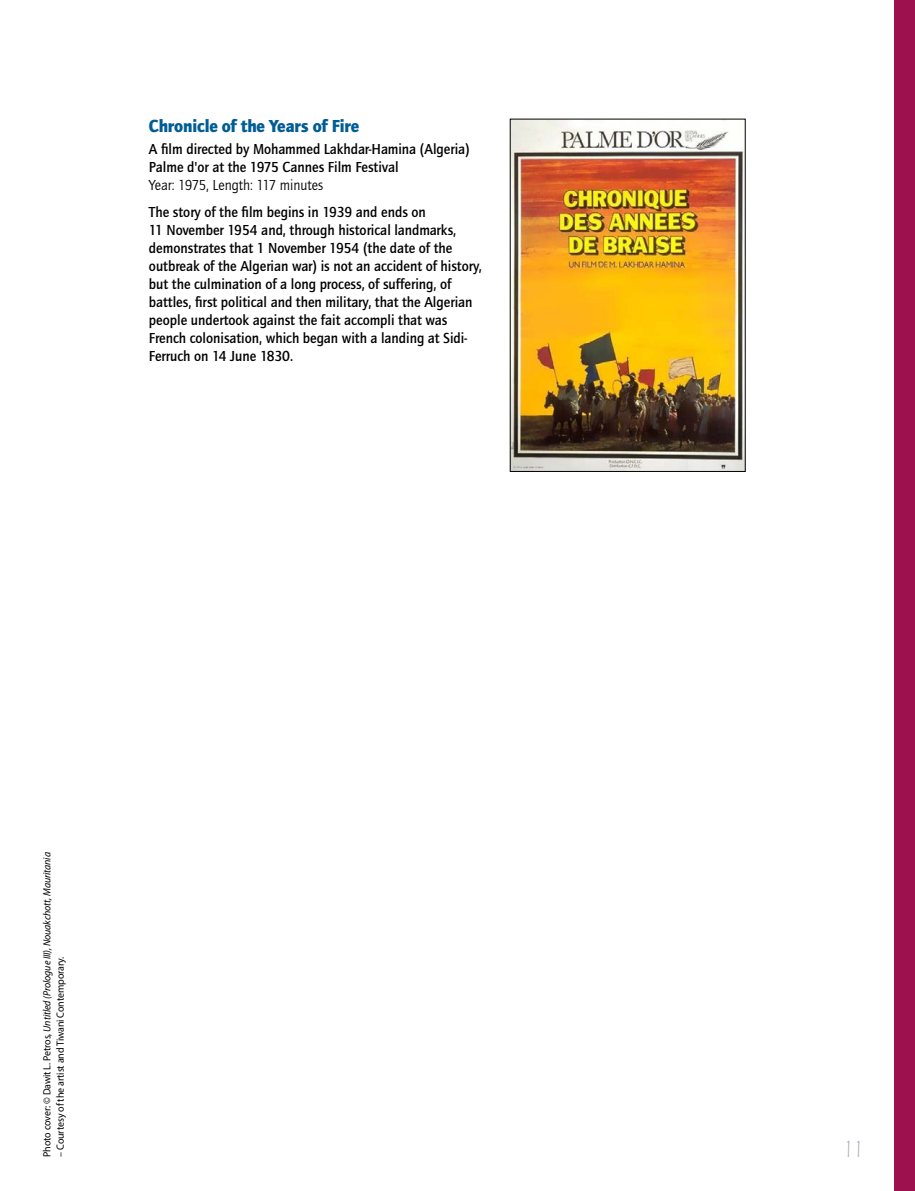
<style>
.page{position:relative;width:915px;height:1191px;background:#fff}
.page>*{position:absolute;margin:0;border:0;box-sizing:border-box;transform-origin:0 0}
.t1{font:300 24px "ITC Eras Std";color:#a1a7af;scale:.95 1}
.t2{font:900 18px "Quay Sans ITC Std";letter-spacing:-.01em;color:#005d95;scale:.95 1}
.t3{font:500 15px/18px "Quay Sans ITC Std";color:#000;scale:.95 1}
.t4{font:15px "Quay Sans ITC Std";color:#000;scale:.95 1}
.t5{font:italic 10.5px "Myriad Pro";letter-spacing:-.01em;color:#000;scale:.95 1}
.t6{font:10.5px "Myriad Pro";letter-spacing:-.01em;color:#000;scale:.95 1}
.s1{font-style:normal}
.s2{font-style:italic}
</style>
<div class="page">
<div style="left:893px;top:0;width:21px;height:1191px;background:#9e114f"></div>
<img style="left:511px;top:121px;width:232px;height:349px">
<p class="t2" style="left:149px;top:115px;width:223px">Chronicle of the Years of Fire</p>
<p class="t3" style="left:149px;top:140px;width:339px">A film directed by Mohammed Lakhdar-Hamina (Algeria)<br>Palme d'or at the 1975 Cannes Film Festival</p>
<p class="t4" style="left:149px;top:176px;width:185px">Year: 1975, Length: 117 minutes</p>
<p class="t3" style="left:149px;top:203px;width:352px">The story of the film begins in 1939 and ends on<br>11 November 1954 and, through historical landmarks, demonstrates that 1 November 1954 (the date of the outbreak of the Algerian war) is not an accident of history, but the culmination of a long process, of suffering, of battles, first political and then military, that the Algerian people undertook against the fait accompli that was French colonisation, which began with a landing at Sidi-Ferruch on 14 June 1830.</p>
<p class="t5" style="left:40px;top:1157px;width:322px;rotate:-90deg"><span class="s1">Photo cover: © Dawit L. Petros,</span> Untitled (Prologue III), Nouakchott, Mauritania</p>
<p class="t6" style="left:54px;top:1157px;width:212px;rotate:-90deg"><span class="s2">–</span> Courtesy of the artist and Tiwani Contemporary.</p>
<h1 class="t1" style="left:842px;top:1135px;width:25px">11</h1>
</div>
